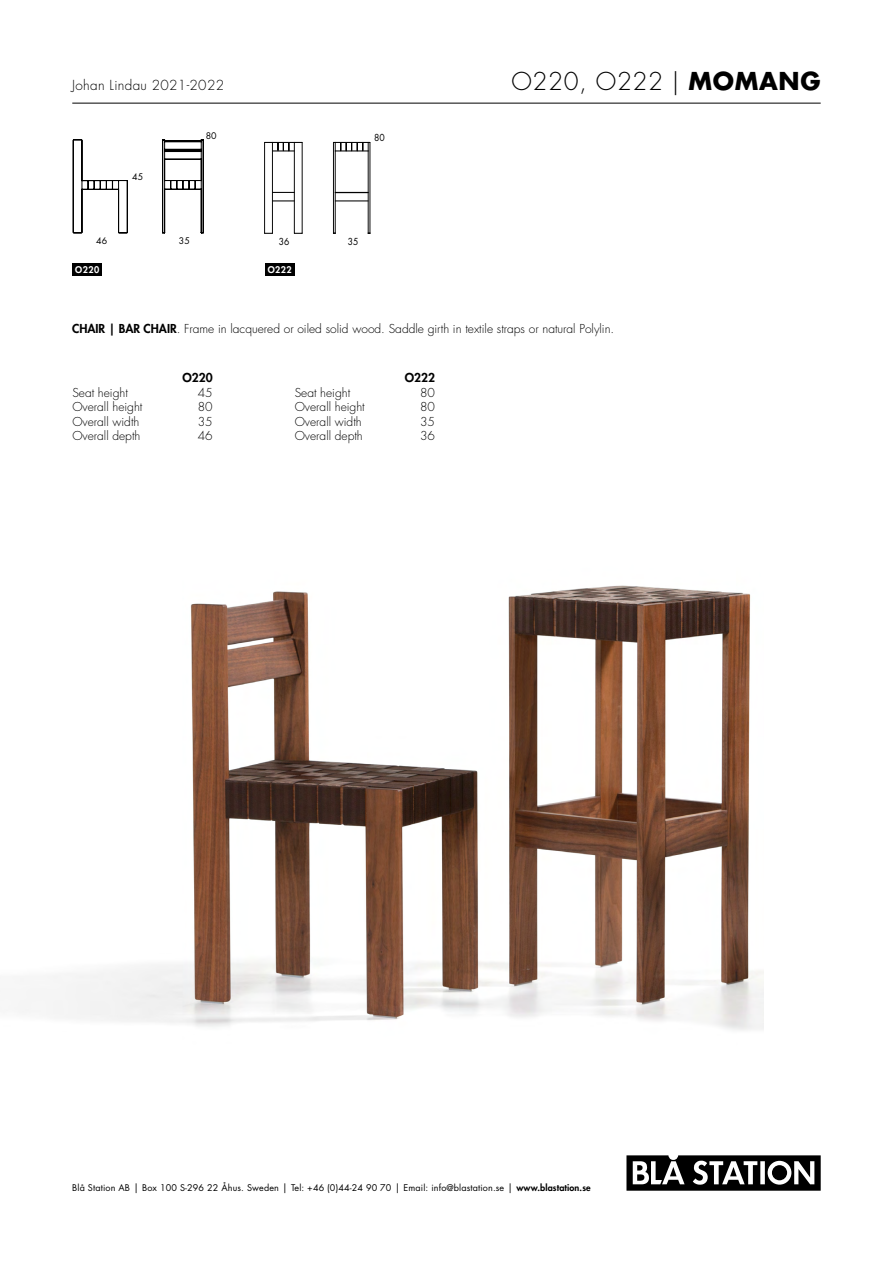
<style>
.page{position:relative;width:893px;height:1263px;background:#fff}
.page>*{position:absolute;margin:0;border:0;box-sizing:border-box;transform-origin:0 0}
.t1{font:300 24px "Futura Std";letter-spacing:.03em;color:#000}
.t2{font:300 13.5px "Futura Std";letter-spacing:.025em;color:#000}
.t3{font:300 12px "Futura Std";color:#000}
.t4{font:800 12px "Futura Std";color:#000}
.t5{font:9.45px "Futura Std";color:#000;scale:.92 1}
.t6{font:9px "Futura Std";letter-spacing:.015em;color:#000}
.t7{font:800 9px "Futura Std";letter-spacing:.05em;color:#fff}
.t8{font:8.85px "Futura Std";color:#000}
.s1{font-weight:700}
.s2{font-weight:800}
.s3{font-size:9.75px}
</style>
<div class="page">
<svg style="left:626px;top:1155px;width:195px;height:36px"></svg>
<hr style="left:72px;top:103px;width:749px;height:1px;background:#000">
<img style="left:22px;top:585px;width:742px;height:445px">
<div style="left:72px;top:263px;width:30px;height:13px;background:#000"></div>
<svg style="left:73px;top:139px;width:131px;height:94px"></svg>
<div style="left:265px;top:263px;width:30px;height:13px;background:#000"></div>
<hr style="left:333px;top:142px;width:1px;height:91px;background:#000">
<hr style="left:335px;top:151px;width:33px;height:1px;background:#000">
<hr style="left:335px;top:201px;width:33px;height:1px;background:#000">
<hr style="left:370px;top:142px;width:1px;height:91px;background:#000">
<hr style="left:335px;top:151px;width:1px;height:82px;background:#000">
<hr style="left:368px;top:151px;width:1px;height:82px;background:#000">
<svg style="left:273px;top:192px;width:21px;height:1px"></svg>
<svg style="left:273px;top:201px;width:21px;height:1px"></svg>
<hr style="left:302px;top:142px;width:1px;height:91px;background:#000">
<svg style="left:294px;top:232px;width:9px;height:2px"></svg>
<hr style="left:264px;top:142px;width:1px;height:91px;background:#000">
<svg style="left:264px;top:232px;width:9px;height:2px"></svg>
<hr style="left:294px;top:142px;width:1px;height:91px;background:#000">
<hr style="left:272px;top:142px;width:1px;height:91px;background:#000">
<hr style="left:335px;top:192px;width:33px;height:1px;background:#000">
<svg style="left:265px;top:142px;width:37px;height:10px"></svg>
<svg style="left:333px;top:142px;width:37px;height:9px"></svg>
<p class="t2" style="left:72px;top:77px;width:153px">Johan Lindau 2021-2022</p>
<h1 class="t1" style="left:511px;top:67px;width:311px">O220, O222 | <span class="s1">MOMANG</span></h1>
<p class="t8" style="left:132px;top:171px;width:12px">45</p>
<p class="t8" style="left:206px;top:130px;width:12px">80</p>
<p class="t8" style="left:96px;top:235px;width:12px">46</p>
<p class="t8" style="left:179px;top:235px;width:12px">35</p>
<p class="t7" style="left:75px;top:264px;width:25px">O220</p>
<p class="t5" style="left:374px;top:132px;width:13px">80</p>
<p class="t5" style="left:279px;top:236px;width:13px">36</p>
<p class="t5" style="left:348px;top:236px;width:13px">35</p>
<p class="t7" style="left:268px;top:264px;width:25px">O222</p>
<p class="t3" style="left:72px;top:321px;width:544px"><span class="s2">CHAIR | BAR CHAIR</span>. Frame in lacquered or oiled solid wood. Saddle girth in textile straps or natural Polylin.</p>
<p class="t4" style="left:182px;top:370px;width:32px">O220</p>
<p class="t3" style="left:72px;top:385px;width:57px">Seat height</p>
<p class="t3" style="left:198px;top:385px;width:16px">45</p>
<p class="t3" style="left:72px;top:400px;width:72px">Overall height</p>
<p class="t3" style="left:198px;top:400px;width:16px">80</p>
<p class="t3" style="left:72px;top:414px;width:69px">Overall width</p>
<p class="t3" style="left:198px;top:414px;width:16px">35</p>
<p class="t3" style="left:72px;top:428px;width:70px">Overall depth</p>
<p class="t3" style="left:198px;top:428px;width:16px">46</p>
<p class="t4" style="left:405px;top:370px;width:32px">O222</p>
<p class="t3" style="left:295px;top:385px;width:57px">Seat height</p>
<p class="t3" style="left:420px;top:385px;width:16px">80</p>
<p class="t3" style="left:295px;top:400px;width:72px">Overall height</p>
<p class="t3" style="left:420px;top:400px;width:16px">80</p>
<p class="t3" style="left:295px;top:414px;width:69px">Overall width</p>
<p class="t3" style="left:420px;top:414px;width:16px">35</p>
<p class="t3" style="left:295px;top:428px;width:70px">Overall depth</p>
<p class="t3" style="left:420px;top:428px;width:16px">36</p>
<p class="t6" style="left:72px;top:1181px;width:520px">Blå Station AB <span class="s3">|</span> Box 100 S-296 22 Åhus. Sweden <span class="s3">|</span> Tel: +46 (0)44-24 90 70 <span class="s3">|</span> Email: info@blastation.se <span class="s3">|</span> <span class="s2">www.blastation.se</span></p>
</div>
